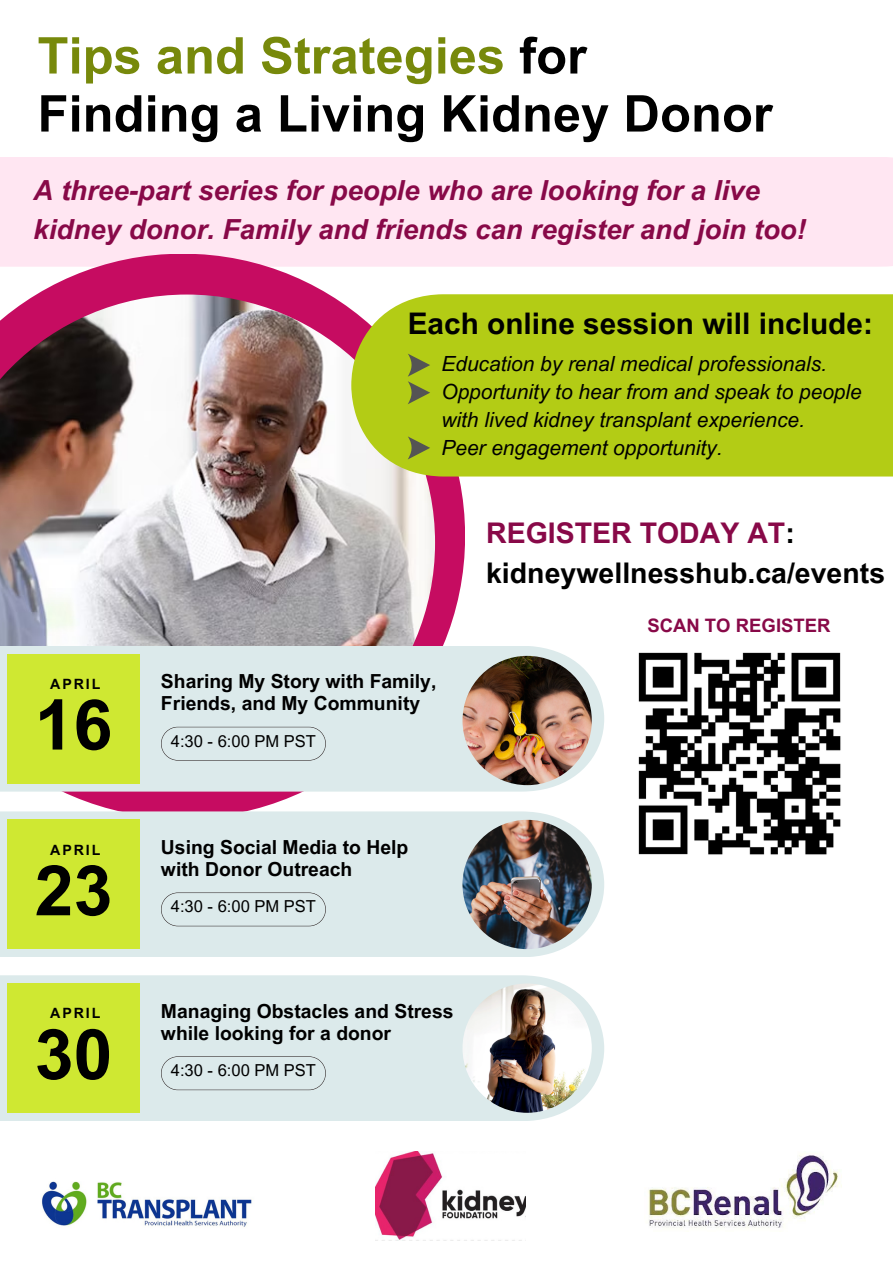
<style>
.page{position:relative;width:893px;height:1263px;background:#fff}
.page>*{position:absolute;margin:0;border:0;box-sizing:border-box;transform-origin:0 0}
.t1{font:700 69.9px "Arial MT Pro";color:#000}
.t2{font:700 50.7px/58px "Arial MT Pro";color:#000}
.t3{font:700 29.78px "Arial MT Pro";color:#000}
.t4{font:700 28.5px/39.8px "Arial MT Pro";color:#000}
.t5{font:italic 700 27.67px/38.2px "Arial MT Pro";color:#880948}
.t6{font:italic 20.92px/28.1px "Arial MT Pro";color:#000}
.t7{font:700 19.35px/21.9px "Arial MT Pro";color:#000}
.t8{font:700 18.52px "Arial MT Pro";color:#880948}
.t9{font:16.5px "Arial MT Pro";color:#000}
.t10{font:700 14.17px "Arial MT Pro";letter-spacing:.135em;color:#000}
.s1{color:#77890b}
.s2{color:#880948}
</style>
<div class="page">
<div style="left:0;top:157px;width:893px;height:110px;background:#ffe6f2"></div>
<svg style="left:0;top:254px;width:465px;height:557px"></svg>
<img style="left:0;top:295px;width:435px;height:351px">
<div style="left:0;top:646px;width:604px;height:145px;background:#dceaeb"></div>
<div style="left:8px;top:654px;width:131px;height:129px;background:#cfe832"></div>
<img style="left:462px;top:656px;width:130px;height:129px;border-radius:50%">
<div style="left:161px;top:727px;width:165px;height:33px;background:#dceaeb"></div>
<div style="left:0;top:811px;width:604px;height:146px;background:#dceaeb"></div>
<div style="left:8px;top:820px;width:131px;height:129px;background:#cfe832"></div>
<img style="left:462px;top:820px;width:130px;height:129px;border-radius:50%">
<svg style="left:161px;top:892px;width:165px;height:34px;background:#d7e4e5"></svg>
<div style="left:0;top:975px;width:604px;height:146px;background:#dceaeb"></div>
<div style="left:8px;top:983px;width:131px;height:130px;background:#cfe832"></div>
<img style="left:462px;top:983px;width:130px;height:130px;border-radius:50%">
<svg style="left:161px;top:1056px;width:165px;height:34px;background:#d6e3e4"></svg>
<div style="left:351px;top:294px;width:542px;height:182px;background:#b3cc15"></div>
<img style="left:648px;top:1155px;width:192px;height:73px">
<img style="left:41px;top:1181px;width:211px;height:46px">
<svg style="left:408px;top:354px;width:22px;height:50px"></svg>
<svg style="left:408px;top:436px;width:22px;height:23px"></svg>
<img style="left:375px;top:1151px;width:151px;height:90px">
<img style="left:638px;top:652px;width:203px;height:203px">
<p class="t2" style="left:38px;top:33px;width:736px"><span class="s1">Tips and Strategies</span> for<br>Finding a Living Kidney Donor</p>
<p class="t5" style="left:33px;top:175px;width:774px">A three-part series for people who are looking for a live kidney donor. Family and friends can register and join too!</p>
<p class="t3" style="left:408px;top:312px;width:467px">Each online session will include:</p>
<p class="t6" style="left:441px;top:352px;width:422px">Education by renal medical professionals.<br>Opportunity to hear from and speak to people with lived kidney transplant experience.<br>Peer engagement opportunity.</p>
<p class="t10" style="left:50px;top:678px;width:52px">APRIL</p>
<h4 class="t1" style="left:35px;top:699px;width:79px">16</h4>
<h2 class="t10" style="left:50px;top:844px;width:52px">APRIL</h2>
<h5 class="t1" style="left:35px;top:864px;width:79px">23</h5>
<p class="t10" style="left:50px;top:1008px;width:52px">APRIL</p>
<h3 class="t1" style="left:35px;top:1028px;width:79px">30</h3>
<p class="t7" style="left:161px;top:673px;width:277px">Sharing My Story with Family,<br>Friends, and My Community</p>
<p class="t9" style="left:171px;top:735px;width:147px">4:30 - 6:00 PM PST</p>
<h3 class="t4" style="left:486px;top:516px;width:400px"><span class="s2">REGISTER TODAY AT</span>: kidneywellnesshub.ca/events</h3>
<h6 class="t8" style="left:647px;top:619px;width:185px">SCAN TO REGISTER</h6>
<p class="t7" style="left:161px;top:838px;width:249px">Using Social Media to Help with Donor Outreach</p>
<p class="t9" style="left:171px;top:900px;width:147px">4:30 - 6:00 PM PST</p>
<h6 class="t7" style="left:161px;top:1002px;width:294px">Managing Obstacles and Stress while looking for a donor</h6>
<p class="t9" style="left:171px;top:1064px;width:147px">4:30 - 6:00 PM PST</p>
</div>
